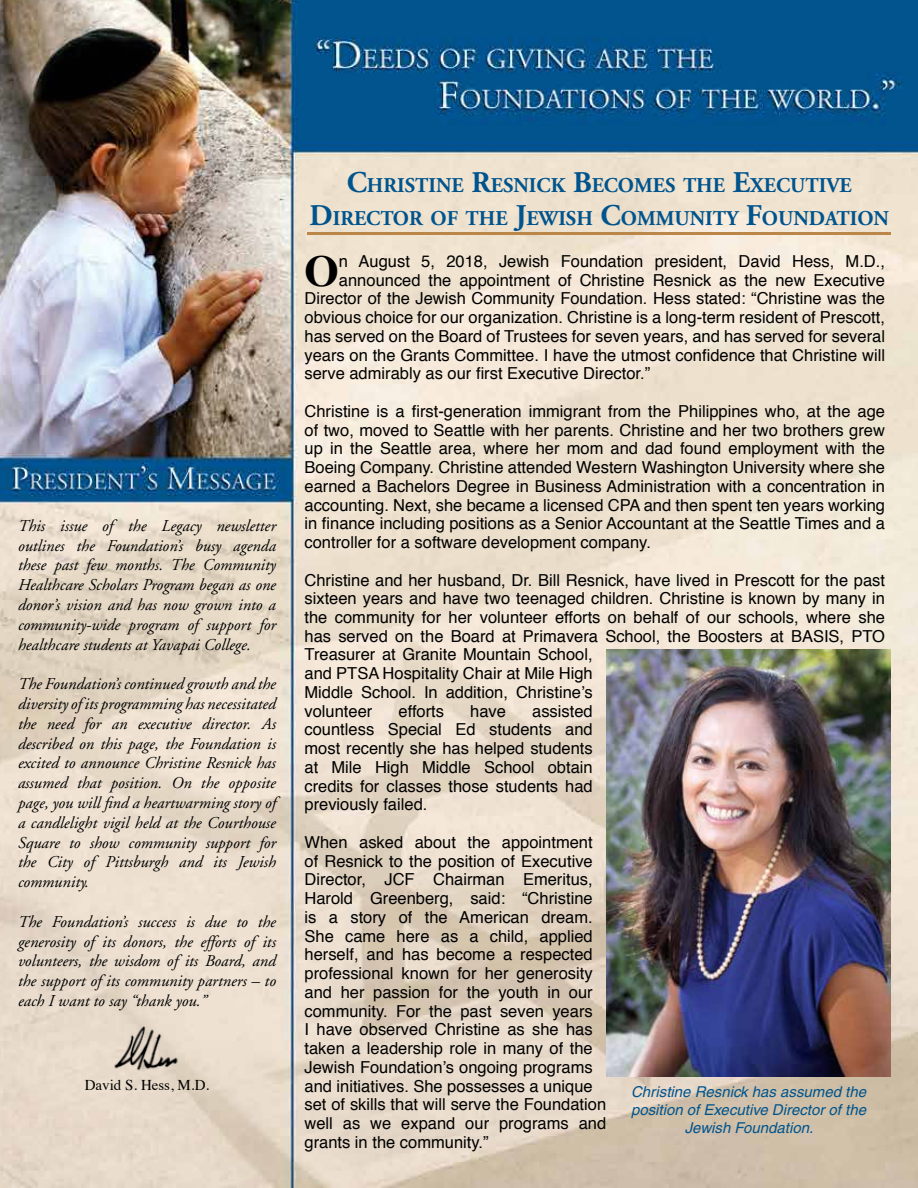
<style>
.page{position:relative;width:918px;height:1188px;background:#fff}
.page>*{position:absolute;margin:0;border:0;box-sizing:border-box;transform-origin:0 0}
.t1{font:700 44.25px "Times";color:#000}
.t2{font:700 21px/33px "Adobe Garamond";color:#00548d;text-align:center}
.t3{font:16.5px/18.8px "Helvetica";color:#000;text-align:justify}
.t4{font:italic 16.5px/19.8px "Adobe Garamond";color:#000;text-align:justify}
.t5{font:italic 15px/18px "Helvetica";color:#00548d;text-align:center}
.t6{font:15px "Times";color:#000}
.s1{font-size:30px}
</style>
<div class="page">
<img style="left:0;top:0;width:918px;height:1188px">
<svg style="left:308px;top:232px;width:583px;height:4px;background:#c79e6a"></svg>
<img style="left:93px;top:1026px;width:94px;height:53px">
<img style="left:606px;top:649px;width:285px;height:427px">
<p class="t4" style="left:18px;top:516px;width:260px">This issue of the Legacy newsletter outlines the Foundation’s busy agenda these past few months. The Community Healthcare Scholars Program began as one donor’s vision and has now grown into a community-wide program of support for healthcare students at Yavapai College.</p>
<p class="t4" style="left:18px;top:675px;width:260px">The Foundation’s continued growth and the diversity of its programming has necessitated the need for an executive director. As described on this page, the Foundation is excited to announce Christine Resnick has assumed that position. On the opposite page, you will find a heartwarming story of a candlelight vigil held at the Courthouse Square to show community support for the City of Pittsburgh and its Jewish community.</p>
<p class="t4" style="left:18px;top:912px;width:260px">The Foundation’s success is due to the generosity of its donors, the efforts of its volunteers, the wisdom of its Board, and the support of its community partners – to each I want to say “thank you.”</p>
<p class="t6" style="left:85px;top:1071px;width:126px">David S. Hess, M.D.</p>
<p class="t2" style="left:309px;top:169px;width:581px"><span class="s1">C</span>HRISTINE <span class="s1">R</span>ESNICK <span class="s1">B</span>ECOMES THE <span class="s1">E</span>XECUTIVE<br><span class="s1">D</span>IRECTOR OF THE <span class="s1">J</span>EWISH <span class="s1">C</span>OMMUNITY <span class="s1">F</span>OUNDATION</p>
<h1 class="t1" style="left:305px;top:228px;width:36px">O</h1>
<p class="t3" style="left:339px;top:252px;width:548px">n August 5, 2018, Jewish Foundation president, David Hess, M.D.,</p>
<p class="t3" style="left:339px;top:271px;width:548px">announced the appointment of Christine Resnick as the new Executive</p>
<p class="t3" style="left:305px;top:290px;width:582px">Director of the Jewish Community Foundation. Hess stated: “Christine was the</p>
<p class="t3" style="left:305px;top:308px;width:582px">obvious choice for our organization. Christine is a long-term resident of Prescott,</p>
<p class="t3" style="left:305px;top:327px;width:582px">has served on the Board of Trustees for seven years, and has served for several</p>
<p class="t3" style="left:305px;top:346px;width:582px">years on the Grants Committee. I have the utmost confidence that Christine will</p>
<p class="t3" style="left:305px;top:365px;width:347px">serve admirably as our first Executive Director.”</p>
<p class="t3" style="left:305px;top:402px;width:582px">Christine is a first-generation immigrant from the Philippines who, at the age of two, moved to Seattle with her parents. Christine and her two brothers grew up in the Seattle area, where her mom and dad found employment with the Boeing Company. Christine attended Western Washington University where she earned a Bachelors Degree in Business Administration with a concentration in accounting. Next, she became a licensed CPA and then spent ten years working in finance including positions as a Senior Accountant at the Seattle Times and a controller for a software development company.</p>
<p class="t3" style="left:305px;top:571px;width:582px;text-align:left">Christine and her husband, Dr. Bill Resnick, have lived in Prescott for the past sixteen years and have two teenaged children. Christine is known by many in the community for her volunteer efforts on behalf of our schools, where she has served on the Board at Primavera School, the Boosters at BASIS, PTO Treasurer at Granite Mountain School,<br>and PTSA Hospitality Chair at Mile High<br>Middle School. In addition, Christine’s<br>volunteer</p>
<p class="t3" style="left:399px;top:702px;width:47px">efforts</p>
<p class="t3" style="left:470px;top:702px;width:37px">have</p>
<p class="t3" style="left:305px;top:702px;width:290px;text-indent:228px">assisted countless Special Ed students and most recently she has helped students at Mile High Middle School obtain credits for classes those students had previously failed.</p>
<p class="t3" style="left:305px;top:833px;width:303px;text-align:left">When asked about the appointment of Resnick to the position of Executive Director, JCF Chairman Emeritus, Harold Greenberg, said: “Christine is a story of the American dream.<br>She came here as a child, applied herself, and has become a respected professional known for her generosity and her passion for the youth in our community. For the past seven years<br>I have observed Christine as she has taken a leadership role in many of the Jewish Foundation’s ongoing programs and initiatives. She possesses a unique set of skills that will serve the Foundation well as we expand our programs and grants in the community.”</p>
<p class="t5" style="left:631px;top:1083px;width:237px">Christine Resnick has assumed the position of Executive Director of the<br>Jewish Foundation.</p>
</div>
